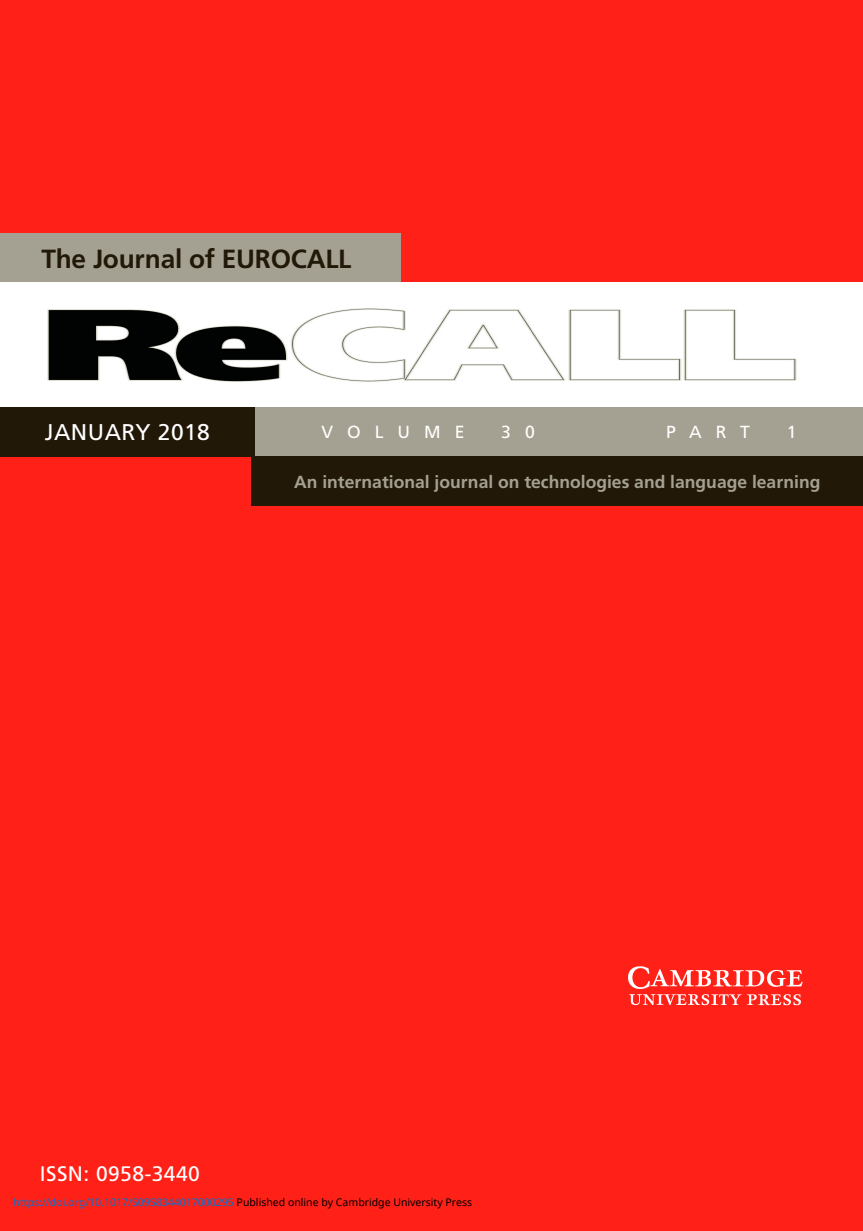
<style>
.page{position:relative;width:863px;height:1231px;background:#fff}
.page>*{position:absolute;margin:0;border:0;box-sizing:border-box;transform-origin:0 0}
.t1{font:700 26.25px "Frutiger";letter-spacing:-.01em;color:#211808}
.t2{font:22.75px "Frutiger";letter-spacing:.02em;color:#fff}
.t3{font:21px "Frutiger";letter-spacing:.02em;color:#fff}
.t4{font:700 17.5px "Frutiger";color:#a5a192}
.t5{font:17.5px "Frutiger";letter-spacing:.8em;color:#fff}
.t6{font:10.5px "Noto Sans";color:#0172cf}
.s1{color:#000}
</style>
<div class="page">
<div style="left:0;top:0;width:863px;height:1230px;background:#ff2117"></div>
<div style="left:0;top:233px;width:401px;height:50px;background:#a5a192"></div>
<div style="left:0;top:283px;width:863px;height:124px;background:#fff"></div>
<div style="left:0;top:407px;width:255px;height:49px;background:#211808"></div>
<div style="left:255px;top:407px;width:608px;height:49px;background:#a5a192"></div>
<div style="left:252px;top:456px;width:611px;height:50px;background:#211808"></div>
<img style="left:47px;top:308px;width:750px;height:74px">
<img style="left:628px;top:966px;width:174px;height:39px">
<h1 class="t1" style="left:42px;top:248px;width:311px">The Journal of EUROCALL</h1>
<h2 class="t2" style="left:45px;top:423px;width:167px">JANUARY 2018</h2>
<h3 class="t5" style="left:321px;top:425px;width:144px">VOLUME</h3>
<h3 class="t5" style="left:501px;top:425px;width:35px">3 0</h3>
<h3 class="t5" style="left:666px;top:425px;width:85px">PART</h3>
<h3 class="t5" style="left:786px;top:425px;width:11px">1</h3>
<h3 class="t4" style="left:294px;top:475px;width:528px">An international journal on technologies and language learning</h3>
<h3 class="t3" style="left:40px;top:1165px;width:161px">ISSN: 0958-3440</h3>
<p class="t6" style="left:14px;top:1194px;width:460px">https://doi.org/10.1017/S0958344017000295 <span class="s1">Published online by Cambridge University Press</span></p>
</div>
